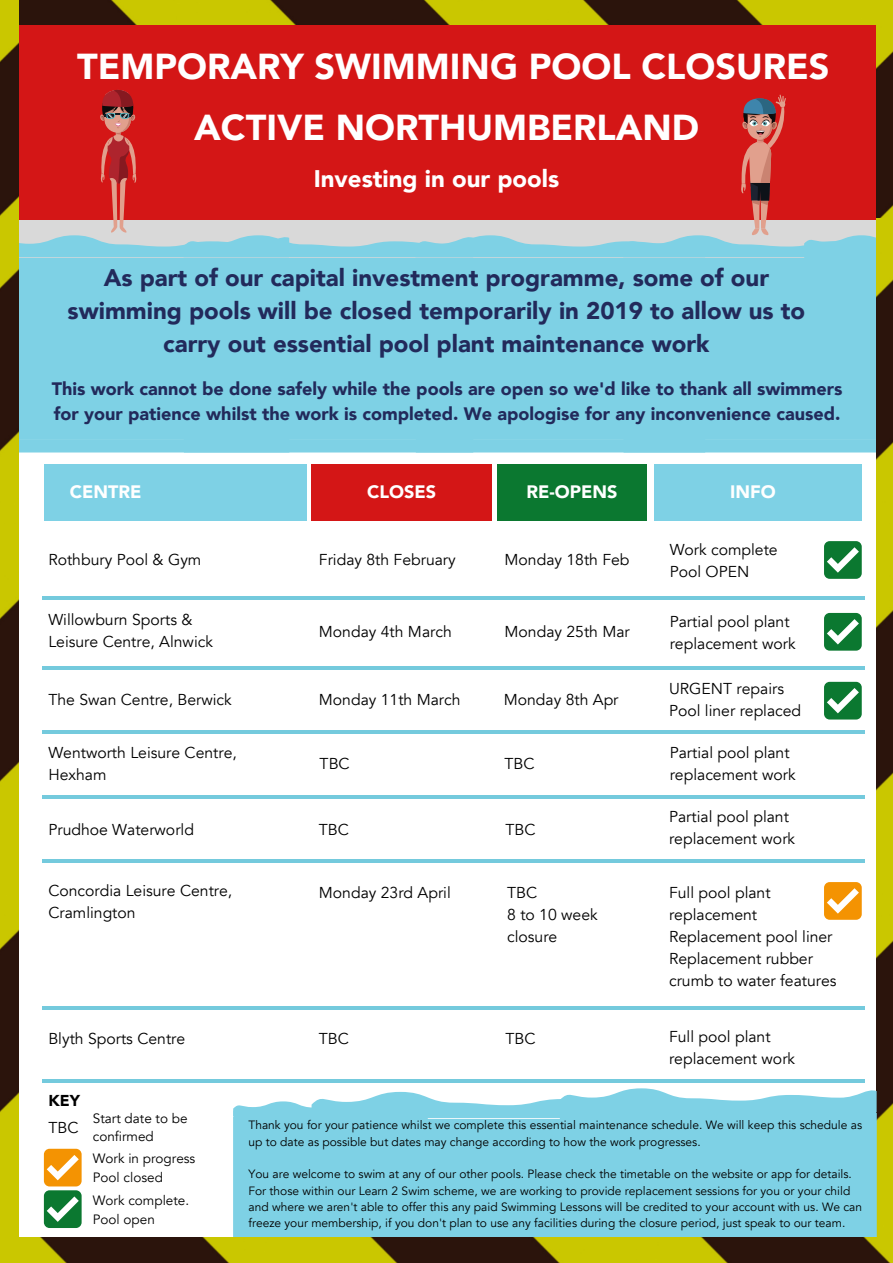
<style>
.page{position:relative;width:893px;height:1263px;background:#fff}
.page>*{position:absolute;margin:0;border:0;box-sizing:border-box;transform-origin:0 0}
.t1{font:900 36px/60.9px "Avenir";color:#fff;text-align:center}
.t2{font:900 24px/33.2px "Avenir";color:#222a5b;text-align:center}
.t3{font:900 24px "Avenir";color:#fff}
.t4{font:900 18px/24.8px "Avenir";color:#222a5b}
.t5{font:900 18px "Avenir";color:#fff}
.t6{font:15.75px/22px "Avenir";color:#000}
.t7{font:900 15.75px "Avenir";color:#000}
.t8{font:13.5px/18.6px "Avenir";color:#000}
.t9{font:12px/16.4px "Avenir";color:#000}
</style>
<div class="page">
<div style="left:0;top:0;width:893px;height:266px;background:#d41616"></div>
<div style="left:0;top:220px;width:893px;height:56px;background:#d9d9d9"></div>
<div style="left:19px;top:235px;width:165px;height:217px;background:#7ed1e5"></div>
<svg style="left:100px;top:89px;width:37px;height:144px"></svg>
<div style="left:473px;top:235px;width:150px;height:217px;background:#7ed1e5"></div>
<div style="left:623px;top:235px;width:253px;height:217px;background:#7ed1e5"></div>
<div style="left:804px;top:235px;width:72px;height:167px;background:#7ed1e5"></div>
<svg style="left:740px;top:95px;width:46px;height:141px"></svg>
<div style="left:184px;top:235px;width:289px;height:217px;background:#7ed1e5"></div>
<img style="left:19px;top:0;width:857px;height:25px">
<img style="left:0;top:0;width:19px;height:218px">
<img style="left:876px;top:0;width:17px;height:218px">
<img style="left:0;top:218px;width:19px;height:1019px">
<img style="left:876px;top:218px;width:17px;height:1019px">
<div style="left:44px;top:464px;width:262px;height:57px;background:#7ed1e5"></div>
<div style="left:312px;top:464px;width:180px;height:57px;background:#d41616"></div>
<div style="left:497px;top:464px;width:150px;height:57px;background:#0b7830"></div>
<div style="left:654px;top:464px;width:207px;height:57px;background:#7ed1e5"></div>
<hr style="left:42px;top:597px;width:822px;height:3px;background:#74cadd">
<hr style="left:42px;top:666px;width:822px;height:4px;background:#74cadd">
<hr style="left:42px;top:730px;width:822px;height:4px;background:#74cadd">
<hr style="left:42px;top:795px;width:822px;height:4px;background:#74cadd">
<div style="left:824px;top:541px;width:37px;height:38px;background:#0b7830;border-radius:6px"></div>
<svg style="left:827px;top:547px;width:32px;height:26px"></svg>
<hr style="left:42px;top:859px;width:822px;height:4px;background:#74cadd">
<hr style="left:42px;top:1006px;width:822px;height:4px;background:#74cadd">
<hr style="left:42px;top:1079px;width:822px;height:3px;background:#74cadd">
<svg style="left:316px;top:1091px;width:244px;height:146px;background:#8cd6e7"></svg>
<div style="left:560px;top:1088px;width:316px;height:149px;background:#7ed1e5"></div>
<div style="left:233px;top:1101px;width:195px;height:136px;background:#7ed1e5"></div>
<img style="left:0;top:1237px;width:893px;height:26px">
<div style="left:44px;top:1190px;width:38px;height:38px;background:#0b7830;border-radius:6px"></div>
<svg style="left:47px;top:1196px;width:32px;height:26px"></svg>
<div style="left:44px;top:1149px;width:38px;height:37px;background:#f49302;border-radius:6px"></div>
<svg style="left:47px;top:1155px;width:32px;height:25px"></svg>
<div style="left:824px;top:613px;width:37px;height:38px;background:#0b7830;border-radius:6px"></div>
<svg style="left:827px;top:619px;width:32px;height:25px"></svg>
<div style="left:824px;top:682px;width:37px;height:37px;background:#0b7830;border-radius:6px"></div>
<svg style="left:827px;top:688px;width:32px;height:25px"></svg>
<div style="left:824px;top:882px;width:37px;height:38px;background:#f49302;border-radius:6px"></div>
<svg style="left:827px;top:888px;width:32px;height:26px"></svg>
<h1 class="t1" style="left:77px;top:37px;width:754px">TEMPORARY SWIMMING POOL CLOSURES<br>ACTIVE NORTHUMBERLAND</h1>
<h2 class="t3" style="left:314px;top:163px;width:247px">Investing in our pools</h2>
<h2 class="t2" style="left:68px;top:261px;width:739px">As part of our capital investment programme, some of our swimming pools will be closed temporarily in 2019 to allow us to carry out essential pool plant maintenance work</h2>
<p class="t4" style="left:52px;top:377px;width:792px">This work cannot be done safely while the pools are open so we'd like to thank all swimmers for your patience whilst the work is completed. We apologise for any inconvenience caused.</p>
<p class="t5" style="left:70px;top:480px;width:73px">CENTRE</p>
<p class="t5" style="left:367px;top:480px;width:71px">CLOSES</p>
<p class="t5" style="left:526px;top:480px;width:93px">RE-OPENS</p>
<p class="t5" style="left:730px;top:480px;width:47px">INFO</p>
<p class="t6" style="left:48px;top:549px;width:154px">Rothbury Pool &amp; Gym</p>
<p class="t6" style="left:319px;top:549px;width:138px">Friday 8th February</p>
<p class="t6" style="left:504px;top:549px;width:126px">Monday 18th Feb</p>
<p class="t6" style="left:670px;top:539px;width:109px">Work complete<br>Pool OPEN</p>
<p class="t6" style="left:48px;top:609px;width:166px">Willowburn Sports &amp;<br>Leisure Centre, Alnwick</p>
<p class="t6" style="left:319px;top:620px;width:134px">Monday 4th March</p>
<p class="t6" style="left:504px;top:620px;width:127px">Monday 25th Mar</p>
<p class="t6" style="left:670px;top:611px;width:128px">Partial pool plant replacement work</p>
<p class="t6" style="left:48px;top:689px;width:185px">The Swan Centre, Berwick</p>
<p class="t6" style="left:669px;top:678px;width:134px">URGENT repairs<br>Pool liner replaced</p>
<p class="t6" style="left:319px;top:689px;width:143px">Monday 11th March</p>
<p class="t6" style="left:504px;top:689px;width:116px">Monday 8th Apr</p>
<p class="t6" style="left:48px;top:742px;width:190px">Wentworth Leisure Centre,<br>Hexham</p>
<p class="t6" style="left:320px;top:753px;width:32px">TBC</p>
<p class="t6" style="left:504px;top:753px;width:32px">TBC</p>
<p class="t6" style="left:670px;top:742px;width:128px">Partial pool plant replacement work</p>
<p class="t6" style="left:48px;top:819px;width:147px">Prudhoe Waterworld</p>
<p class="t6" style="left:319px;top:819px;width:32px">TBC</p>
<p class="t6" style="left:505px;top:819px;width:32px">TBC</p>
<p class="t6" style="left:669px;top:806px;width:128px">Partial pool plant replacement work</p>
<p class="t6" style="left:48px;top:880px;width:185px">Concordia Leisure Centre,<br>Cramlington</p>
<p class="t6" style="left:319px;top:882px;width:133px">Monday 23rd April</p>
<p class="t6" style="left:507px;top:882px;width:92px">TBC<br>8 to 10 week closure</p>
<p class="t6" style="left:669px;top:882px;width:169px">Full pool plant replacement<br>Replacement pool liner<br>Replacement rubber crumb to water features</p>
<p class="t6" style="left:48px;top:1028px;width:138px">Blyth Sports Centre</p>
<p class="t6" style="left:319px;top:1028px;width:32px">TBC</p>
<p class="t6" style="left:505px;top:1028px;width:32px">TBC</p>
<p class="t6" style="left:669px;top:1026px;width:128px">Full pool plant replacement work</p>
<p class="t7" style="left:48px;top:1090px;width:33px">KEY</p>
<p class="t6" style="left:48px;top:1117px;width:32px">TBC</p>
<p class="t8" style="left:93px;top:1109px;width:96px">Start date to be confirmed</p>
<p class="t8" style="left:93px;top:1150px;width:104px">Work in progress<br>Pool closed</p>
<p class="t8" style="left:93px;top:1191px;width:98px">Work complete.<br>Pool open</p>
<p class="t9" style="left:248px;top:1117px;width:615px">Thank you for your patience whilst we complete this essential maintenance schedule. We will keep this schedule as up to date as possible but dates may change according to how the work progresses.</p>
<p class="t9" style="left:248px;top:1166px;width:615px">You are welcome to swim at any of our other pools. Please check the timetable on the website or app for details.<br>For those within our Learn 2 Swim scheme, we are working to provide replacement sessions for you or your child and where we aren't able to offer this any paid Swimming Lessons will be credited to your account with us. We can freeze your membership, if you don't plan to use any facilities during the closure period, just speak to our team.</p>
</div>
